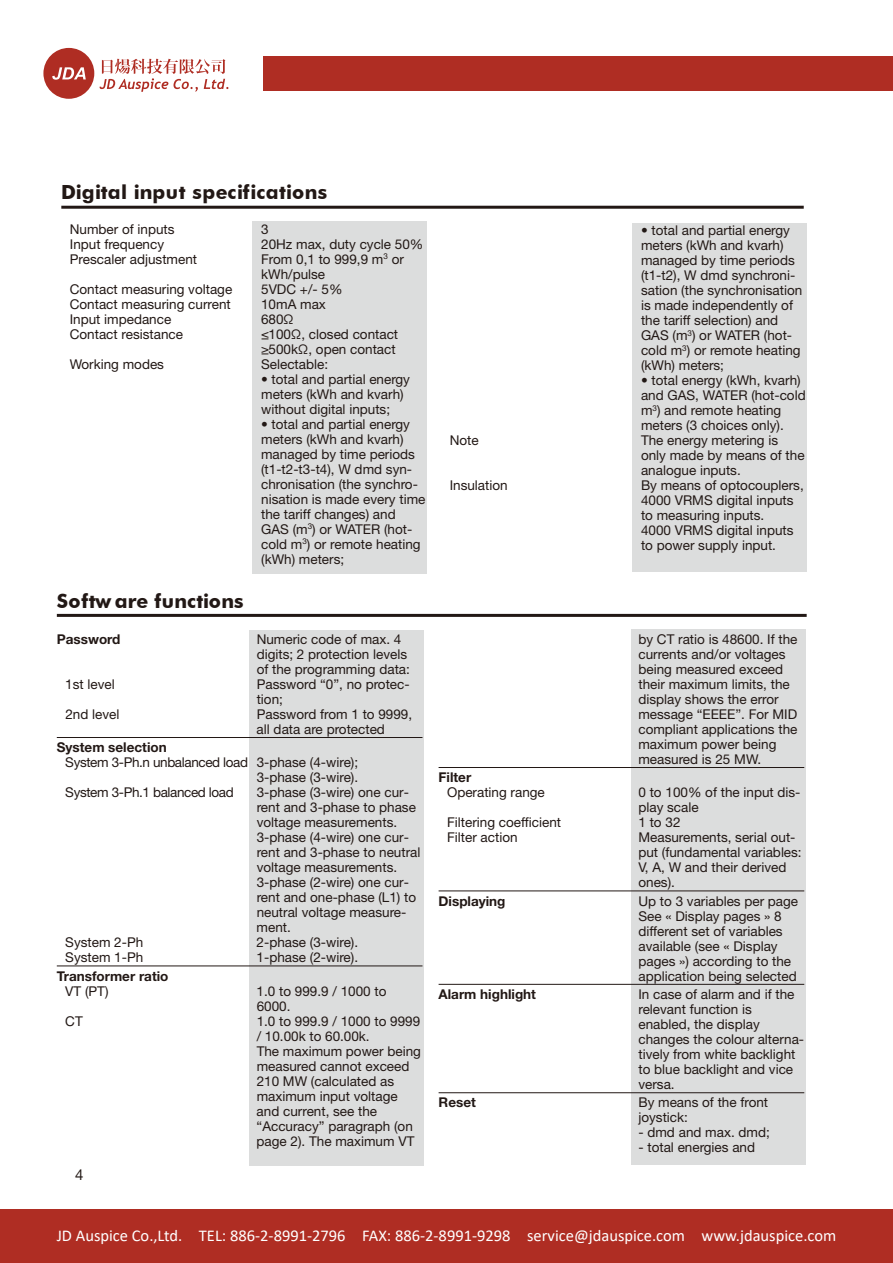
<style>
.page{position:relative;width:893px;height:1263px;background:#fff}
.page>*{position:absolute;margin:0;border:0;box-sizing:border-box;transform-origin:0 0}
.t1{font:700 19.5px "Futura BT";letter-spacing:.01em;color:#221815}
.t2{font:16.5px "Calibri";color:#fff}
.t3{font:15px "Helvetica Neue LT Pro";color:#221815}
.t4{font:13.5px/15px "Helvetica Neue LT Pro";color:#221815}
.t5{font:700 13.5px "Helvetica Neue LT Pro";color:#221815}
.t6{font:13.5px "Helvetica Neue LT Pro";letter-spacing:-.03em;color:#221815}
</style>
<div class="page">
<div style="left:249px;top:630px;width:175px;height:536px;background:#dcdddd"></div>
<hr style="left:57px;top:737px;width:365px;height:1px;background:#221815">
<hr style="left:57px;top:965px;width:365px;height:1px;background:#221815">
<div style="left:631px;top:629px;width:174px;height:536px;background:#dcdddd"></div>
<hr style="left:439px;top:767px;width:365px;height:1px;background:#221815">
<hr style="left:439px;top:890px;width:365px;height:1px;background:#221815">
<hr style="left:439px;top:984px;width:365px;height:1px;background:#221815">
<hr style="left:439px;top:1092px;width:365px;height:1px;background:#221815">
<hr style="left:57px;top:614px;width:750px;height:3px;background:#221815">
<div style="left:253px;top:222px;width:174px;height:352px;background:#dcdddd"></div>
<hr style="left:61px;top:206px;width:743px;height:3px;background:#221815">
<div style="left:633px;top:223px;width:174px;height:349px;background:#dcdddd"></div>
<div style="left:0;top:1209px;width:893px;height:54px;background:#af2d23"></div>
<div style="left:43px;top:48px;width:51px;height:51px;background:#af2d23;border-radius:50%"></div>
<svg style="left:100px;top:59px;width:128px;height:33px"></svg>
<svg style="left:52px;top:67px;width:34px;height:13px"></svg>
<div style="left:263px;top:56px;width:630px;height:34px;background:#af2d23"></div>
<h1 class="t1" style="left:61px;top:181px;width:267px">Digital input specifications</h1>
<p class="t4" style="left:70px;top:221px;width:106px">Number of inputs</p>
<p class="t4" style="left:261px;top:221px;width:9px">3</p>
<p class="t4" style="left:70px;top:236px;width:96px">Input frequency</p>
<p class="t4" style="left:261px;top:236px;width:164px">20Hz max, duty cycle 50%</p>
<p class="t4" style="left:70px;top:251px;width:129px">Prescaler adjustment</p>
<p class="t4" style="left:261px;top:251px;width:144px">From 0,1 to 999,9 m<sup>3</sup> or kWh/pulse</p>
<p class="t4" style="left:70px;top:281px;width:164px">Contact measuring voltage</p>
<p class="t4" style="left:261px;top:281px;width:83px">5VDC +/- 5%</p>
<p class="t4" style="left:70px;top:296px;width:163px">Contact measuring current</p>
<p class="t4" style="left:261px;top:296px;width:66px">10mA max</p>
<p class="t4" style="left:70px;top:311px;width:103px">Input impedance</p>
<p class="t4" style="left:261px;top:311px;width:34px">680Ω</p>
<p class="t4" style="left:70px;top:326px;width:115px">Contact resistance</p>
<p class="t4" style="left:261px;top:326px;width:139px">≤100Ω, closed contact ≥500kΩ, open contact</p>
<p class="t4" style="left:70px;top:356px;width:96px">Working modes</p>
<p class="t4" style="left:261px;top:356px;width:68px">Selectable:</p>
<p class="t4" style="left:261px;top:371px;width:150px">• total and partial energy meters (kWh and kvarh) without digital inputs;</p>
<p class="t4" style="left:261px;top:416px;width:166px">• total and partial energy meters (kWh and kvarh) managed by time periods (t1-t2-t3-t4), W dmd syn&shy;chronisation (the synchro&shy;nisation is made every time the tariff changes) and<br>GAS (m<sup>3</sup>) or WATER (hot&shy;cold m<sup>3</sup>) or remote heating (kWh) meters;</p>
<h1 class="t1" style="left:57px;top:589px;width:188px">Softw are functions</h1>
<p class="t5" style="left:57px;top:630px;width:65px">Password</p>
<p class="t4" style="left:257px;top:631px;width:155px">Numeric code of max. 4 digits; 2 protection levels of the programming data:</p>
<p class="t4" style="left:65px;top:676px;width:51px">1st level</p>
<p class="t4" style="left:257px;top:676px;width:155px">Password “0”, no protec&shy;tion;</p>
<p class="t4" style="left:65px;top:706px;width:55px">2nd level</p>
<p class="t4" style="left:257px;top:706px;width:157px">Password from 1 to 9999, all data are protected</p>
<p class="t5" style="left:57px;top:739px;width:111px">System selection</p>
<p class="t6" style="left:65px;top:754px;width:294px">System 3-Ph.n unbalanced load 3-phase (4-wire);</p>
<p class="t4" style="left:257px;top:769px;width:103px">3-phase (3-wire).</p>
<p class="t6" style="left:65px;top:784px;width:170px">System 3-Ph.1 balanced load</p>
<p class="t4" style="left:257px;top:784px;width:165px">3-phase (3-wire) one cur&shy;rent and 3-phase to phase voltage measurements.<br>3-phase (4-wire) one cur&shy;rent and 3-phase to neutral voltage measurements.<br>3-phase (2-wire) one cur&shy;rent and one-phase (L1) to neutral voltage measure&shy;ment.</p>
<p class="t4" style="left:65px;top:934px;width:80px">System 2-Ph</p>
<p class="t4" style="left:257px;top:934px;width:103px">2-phase (3-wire).</p>
<p class="t4" style="left:65px;top:949px;width:80px">System 1-Ph</p>
<p class="t4" style="left:257px;top:949px;width:103px">1-phase (2-wire).</p>
<p class="t5" style="left:57px;top:967px;width:113px">Transformer ratio</p>
<p class="t4" style="left:65px;top:983px;width:45px">VT (PT)</p>
<p class="t4" style="left:257px;top:983px;width:131px">1.0 to 999.9 / 1000 to<br>6000.</p>
<p class="t4" style="left:65px;top:1013px;width:19px">CT</p>
<p class="t4" style="left:257px;top:1013px;width:166px">1.0 to 999.9 / 1000 to 9999 / 10.00k to 60.00k.<br>The maximum power being measured cannot exceed<br>210 MW (calculated as maximum input voltage and current, see the “Accuracy” paragraph (on page 2). The maximum VT</p>
<p class="t3" style="left:75px;top:1165px;width:10px">4</p>
<p class="t4" style="left:641px;top:223px;width:163px">• total and partial energy meters (kWh and kvarh) managed by time periods (t1-t2), W dmd synchroni&shy;sation (the synchronisation is made independently of the tariff selection) and<br>GAS (m<sup>3</sup>) or WATER (hot&shy;cold m<sup>3</sup>) or remote heating (kWh) meters;</p>
<p class="t4" style="left:641px;top:373px;width:166px">• total energy (kWh, kvarh) and GAS, WATER (hot-cold m<sup>3</sup>) and remote heating meters (3 choices only).</p>
<p class="t4" style="left:450px;top:433px;width:30px">Note</p>
<p class="t4" style="left:641px;top:433px;width:165px">The energy metering is only made by means of the analogue inputs.</p>
<p class="t4" style="left:450px;top:478px;width:60px">Insulation</p>
<p class="t4" style="left:641px;top:478px;width:164px">By means of optocouplers,<br>4000 VRMS digital inputs to measuring inputs.<br>4000 VRMS digital inputs to power supply input.</p>
<p class="t4" style="left:638px;top:631px;width:161px">by CT ratio is 48600. If the currents and/or voltages being measured exceed their maximum limits, the display shows the error message “EEEE”. For MID compliant applications the maximum power being measured is 25 MW.</p>
<p class="t5" style="left:439px;top:769px;width:34px">Filter</p>
<p class="t4" style="left:447px;top:784px;width:99px">Operating range</p>
<p class="t4" style="left:638px;top:784px;width:164px">0 to 100% of the input dis&shy;play scale</p>
<p class="t4" style="left:447px;top:814px;width:115px">Filtering coefficient</p>
<p class="t4" style="left:638px;top:814px;width:44px">1 to 32</p>
<p class="t4" style="left:447px;top:829px;width:72px">Filter action</p>
<p class="t4" style="left:638px;top:829px;width:165px">Measurements, serial out&shy;put (fundamental variables:<br>V, A, W and their derived ones).</p>
<p class="t5" style="left:439px;top:892px;width:68px">Displaying</p>
<p class="t4" style="left:638px;top:893px;width:161px">Up to 3 variables per page<br>See « Display pages » 8 different set of variables available (see « Display pages ») according to the application being selected</p>
<p class="t5" style="left:439px;top:985px;width:99px">Alarm highlight</p>
<p class="t4" style="left:638px;top:986px;width:167px">In case of alarm and if the relevant function is enabled, the display changes the colour alterna&shy;tively from white backlight to blue backlight and vice versa.</p>
<p class="t5" style="left:439px;top:1094px;width:39px">Reset</p>
<p class="t4" style="left:638px;top:1095px;width:131px">By means of the front joystick:</p>
<p class="t4" style="left:638px;top:1125px;width:133px">- dmd and max. dmd;</p>
<p class="t4" style="left:638px;top:1140px;width:118px">- total energies and</p>
<p class="t2" style="left:57px;top:1224px;width:781px">JD Auspice Co.,Ltd. TEL: 886-2-8991-2796 FAX: 886-2-8991-9298 service@jdauspice.com www.jdauspice.com</p>
</div>
